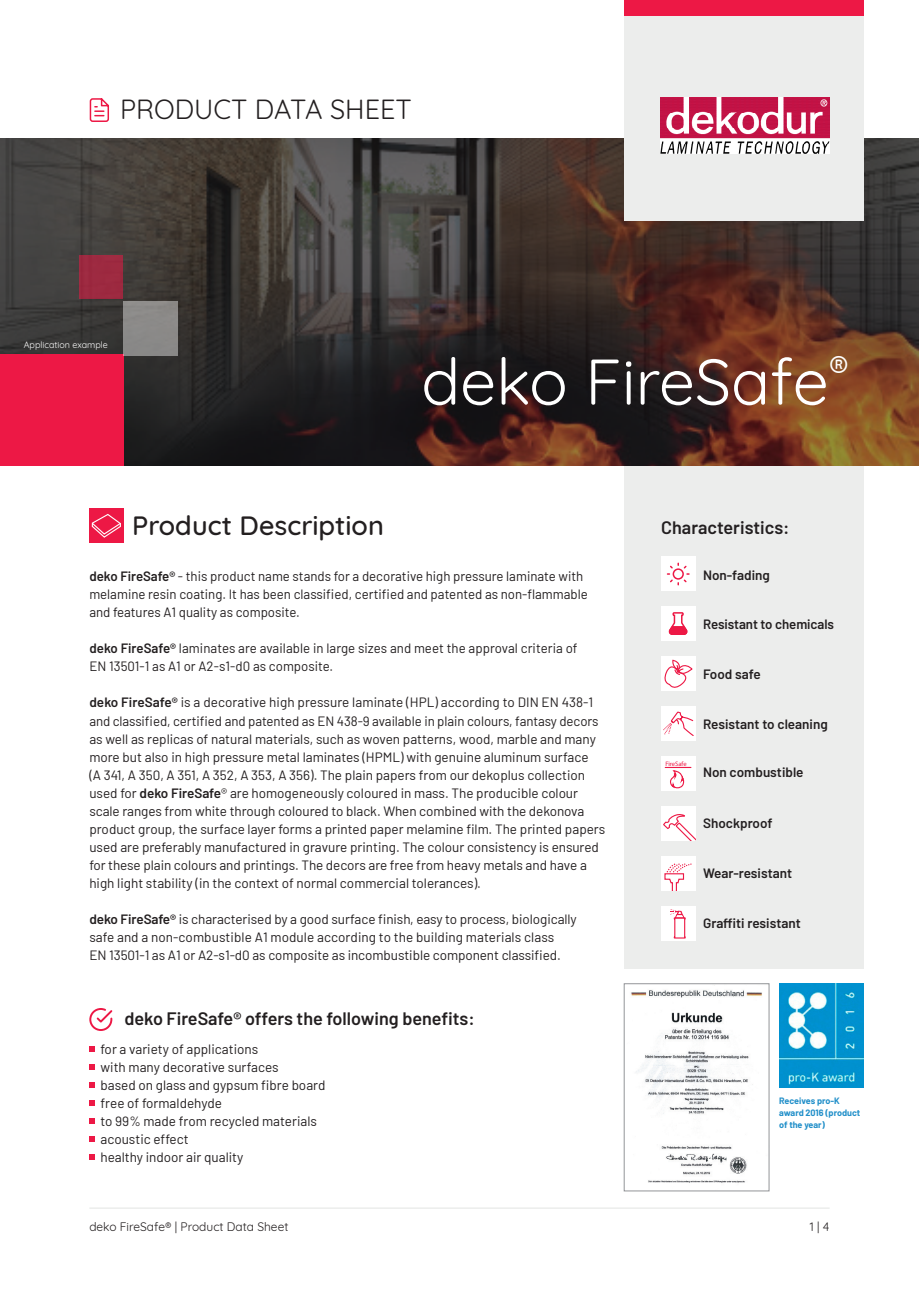
<style>
.page{position:relative;width:919px;height:1289px;background:#fff}
.page>*{position:absolute;margin:0;border:0;box-sizing:border-box;transform-origin:0 0}
.t1{font:64.5px "Quicksand";color:#fff}
.t2{font:500 27px "Quicksand";color:#231f20}
.t3{font:27px "Quicksand";color:#231f20}
.t4{font:600 18px "Barlow";color:#231f20}
.t5{font:13.5px/18px "Barlow";color:#231f20}
.t6{font:600 13.5px "Barlow";color:#231f20}
.t7{font:12px "Quicksand";color:#231f20}
.t8{font:700 9px/12px "Barlow";color:#218fc9}
.t9{font:9px "Quicksand";color:#fff}
.t10{font:6.45px "Myriad Pro";color:#ed1845}
.s1{font-weight:600}
</style>
<div class="page">
<hr style="left:89px;top:1207px;width:740px;height:1px;background:#ecedec">
<div style="left:624px;top:447px;width:239px;height:522px;background:#ecedec"></div>
<svg style="left:0;top:138px;width:918px;height:328px;background:#40312b"></svg>
<div style="left:661px;top:556px;width:34px;height:34px;background:#fff"></div>
<div style="left:661px;top:606px;width:34px;height:34px;background:#fff"></div>
<div style="left:661px;top:656px;width:34px;height:34px;background:#fff"></div>
<div style="left:661px;top:706px;width:34px;height:34px;background:#fff"></div>
<div style="left:661px;top:806px;width:34px;height:34px;background:#fff"></div>
<svg style="left:663px;top:814px;width:32px;height:26px"></svg>
<div style="left:661px;top:756px;width:34px;height:34px;background:#fff"></div>
<div style="left:661px;top:856px;width:34px;height:35px;background:#fff"></div>
<svg style="left:664px;top:863px;width:28px;height:28px"></svg>
<div style="left:661px;top:906px;width:34px;height:34px;background:#fff"></div>
<div style="left:624px;top:9px;width:239px;height:212px;background:#ecedec"></div>
<div style="left:0;top:355px;width:124px;height:111px;background:#ed1845"></div>
<div style="left:624px;top:0;width:239px;height:16px;background:#ed1845"></div>
<div style="left:123px;top:301px;width:54px;height:54px;background:#8a8988"></div>
<div style="left:79px;top:255px;width:43px;height:44px;background:#9d2a40"></div>
<svg style="left:89px;top:98px;width:20px;height:24px"></svg>
<svg style="left:666px;top:562px;width:24px;height:24px"></svg>
<svg style="left:668px;top:612px;width:20px;height:23px"></svg>
<svg style="left:89px;top:1046px;width:6px;height:5px"></svg>
<svg style="left:89px;top:1064px;width:6px;height:5px"></svg>
<svg style="left:89px;top:1082px;width:6px;height:5px"></svg>
<svg style="left:89px;top:1100px;width:6px;height:5px"></svg>
<svg style="left:89px;top:1118px;width:6px;height:5px"></svg>
<svg style="left:89px;top:1136px;width:6px;height:5px"></svg>
<svg style="left:89px;top:1154px;width:6px;height:5px"></svg>
<svg style="left:89px;top:1008px;width:24px;height:23px"></svg>
<svg style="left:665px;top:767px;width:26px;height:22px"></svg>
<svg style="left:664px;top:659px;width:29px;height:29px"></svg>
<svg style="left:663px;top:711px;width:31px;height:25px"></svg>
<div style="left:89px;top:509px;width:34px;height:34px;background:#ed1845"></div>
<svg style="left:91px;top:514px;width:30px;height:24px"></svg>
<svg style="left:670px;top:909px;width:16px;height:30px"></svg>
<img style="left:631px;top:990px;width:131px;height:193px">
<div style="left:624px;top:983px;width:145px;height:208px;border:1px solid #939598"></div>
<img style="left:779px;top:983px;width:84px;height:104px">
<img style="left:660px;top:98px;width:169px;height:55px">
<p class="t3" style="left:120px;top:89px;width:293px">PRODUCT DATA SHEET</p>
<p class="t9" style="left:24px;top:337px;width:86px">Application example</p>
<p class="t1" style="left:421px;top:331px;width:429px">deko FireSafe<sup>®</sup></p>
<p class="t2" style="left:132px;top:503px;width:253px">Product Description</p>
<p class="t5" style="left:89px;top:566px;width:500px"><span class="s1">deko FireSafe®</span> - this product name stands for a decorative high pressure laminate with melamine resin coating. It has been classified, certified and patented as non-flammable and features A1 quality as composite.</p>
<p class="t5" style="left:89px;top:638px;width:490px"><span class="s1">deko FireSafe®</span> laminates are available in large sizes and meet the approval criteria of<br>EN 13501-1 as A1 or A2-s1-d0 as composite.</p>
<p class="t5" style="left:89px;top:692px;width:517px"><span class="s1">deko FireSafe®</span> is a decorative high pressure laminate (HPL) according to DIN EN 438-1 and classified, certified and patented as EN 438-9 available in plain colours, fantasy decors as well as replicas of natural materials, such as woven patterns, wood, marble and many more but also in high pressure metal laminates (HPML) with genuine aluminum surface<br>(A 341, A 350, A 351, A 352, A 353, A 356). The plain papers from our dekoplus collection used for <span class="s1">deko FireSafe</span>® are homogeneously coloured in mass. The producible colour scale ranges from white through coloured to black. When combined with the dekonova product group, the surface layer forms a printed paper melamine film. The printed papers used are preferably manufactured in gravure printing. The colour consistency is ensured for these plain colours and printings. The decors are free from heavy metals and have a high light stability (in the context of normal commercial tolerances).</p>
<p class="t5" style="left:89px;top:908px;width:489px"><span class="s1">deko FireSafe®</span> is characterised by a good surface finish, easy to process, biologically safe and a non-combustible A1 module according to the building materials class<br>EN 13501-1 as A1 or A2-s1-d0 as composite as incombustible component classified.</p>
<p class="t4" style="left:124px;top:1005px;width:352px">deko FireSafe® offers the following benefits:</p>
<p class="t5" style="left:100px;top:1039px;width:159px">for a variety of applications</p>
<p class="t5" style="left:100px;top:1057px;width:180px">with many decorative surfaces</p>
<p class="t5" style="left:100px;top:1075px;width:226px">based on glass and gypsum fibre board</p>
<p class="t5" style="left:100px;top:1093px;width:123px">free of formaldehyde</p>
<p class="t5" style="left:100px;top:1111px;width:218px">to 99% made from recycled materials</p>
<p class="t5" style="left:100px;top:1129px;width:90px">acoustic effect</p>
<p class="t5" style="left:100px;top:1147px;width:144px">healthy indoor air quality</p>
<p class="t7" style="left:89px;top:1216px;width:200px">deko FireSafe® | Product Data Sheet</p>
<p class="t4" style="left:661px;top:514px;width:130px">Characteristics:</p>
<p class="t6" style="left:703px;top:565px;width:68px">Non-fading</p>
<p class="t6" style="left:703px;top:614px;width:132px">Resistant to chemicals</p>
<p class="t6" style="left:703px;top:663px;width:59px">Food safe</p>
<p class="t10" style="left:665px;top:759px;width:23px">FireSafe</p>
<p class="t6" style="left:703px;top:714px;width:126px">Resistant to cleaning</p>
<p class="t6" style="left:703px;top:762px;width:102px">Non combustible</p>
<p class="t6" style="left:703px;top:813px;width:71px">Shockproof</p>
<p class="t6" style="left:703px;top:862px;width:91px">Wear-resistant</p>
<p class="t6" style="left:703px;top:913px;width:99px">Graffiti resistant</p>
<p class="t8" style="left:779px;top:1093px;width:83px">Receives pro-K award 2016 (product of the year)</p>
<p class="t7" style="left:809px;top:1216px;width:21px">1 | 4</p>
</div>
